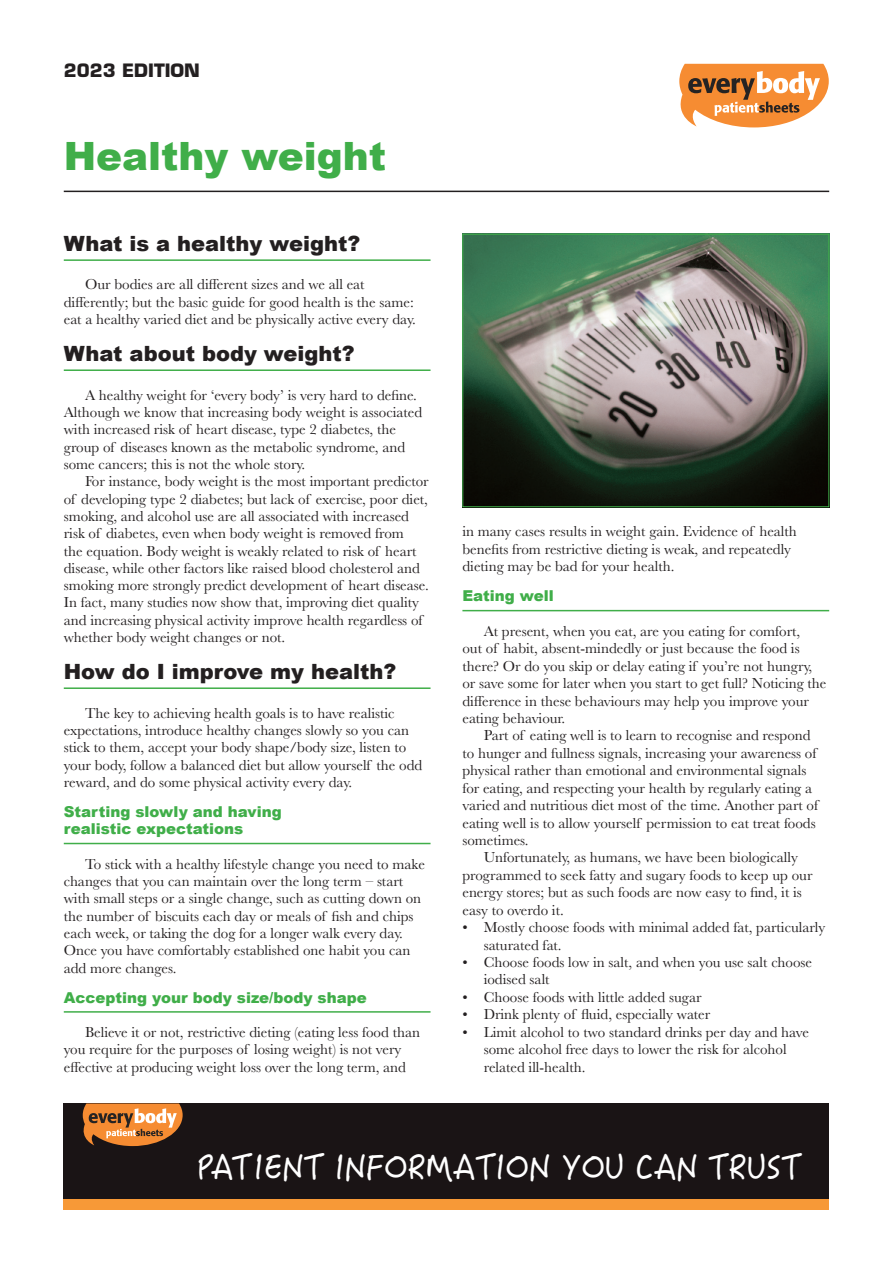
<style>
.page{position:relative;width:893px;height:1263px;background:#fff}
.page>*{position:absolute;margin:0;border:0;box-sizing:border-box;transform-origin:0 0}
.t1{font:900 39px "Arial";color:#40ae49}
.t2{font:32.7px "Hanzi Pen SC W5";color:#fff}
.t3{font:900 21px "Arial";color:#231f20}
.t4{font:700 18px "Eurostile LT Std";color:#231f20}
.t5{font:15px/17.4px "Baskerville";color:#231f20}
.t6{font:900 15px/17.2px "Arial";color:#40ae49}
</style>
<div class="page">
<svg style="left:679px;top:64px;width:150px;height:63px"></svg>
<div style="left:64px;top:1103px;width:765px;height:107px;background:#1a1415"></div>
<div style="left:64px;top:1199px;width:765px;height:11px;background:#f79937"></div>
<svg style="left:83px;top:1103px;width:100px;height:43px"></svg>
<hr style="left:64px;top:259px;width:367px;height:2px;background:#40ae49">
<hr style="left:64px;top:369px;width:367px;height:2px;background:#40ae49">
<hr style="left:64px;top:687px;width:367px;height:2px;background:#40ae49">
<hr style="left:64px;top:843px;width:367px;height:1px;background:#40ae49">
<hr style="left:64px;top:1011px;width:367px;height:2px;background:#40ae49">
<hr style="left:462px;top:610px;width:367px;height:1px;background:#40ae49">
<hr style="left:64px;top:191px;width:765px;height:1px;background:#231f20">
<img style="left:464px;top:236px;width:363px;height:269px">
<div style="left:462px;top:234px;width:367px;height:273px;border:1px solid #40ae49"></div>
<p class="t4" style="left:64px;top:60px;width:138px">2023 EDITION</p>
<h1 class="t1" style="left:64px;top:128px;width:324px">Healthy weight</h1>
<h3 class="t3" style="left:64px;top:228px;width:298px">What is a healthy weight?</h3>
<p class="t5" style="left:64px;top:276px;width:354px;text-indent:21px">Our bodies are all different sizes and we all eat differently; but the basic guide for good health is the same: eat a healthy varied diet and be physically active every day.</p>
<h3 class="t3" style="left:64px;top:338px;width:292px">What about body weight?</h3>
<p class="t5" style="left:64px;top:386px;width:360px;text-indent:21px">A healthy weight for ‘every body’ is very hard to define.<br>Although we know that increasing body weight is associated with increased risk of heart disease, type 2 diabetes, the group of diseases known as the metabolic syndrome, and some cancers; this is not the whole story.</p>
<p class="t5" style="left:64px;top:473px;width:366px;text-indent:21px">For instance, body weight is the most important predictor of developing type 2 diabetes; but lack of exercise, poor diet, smoking, and alcohol use are all associated with increased risk of diabetes, even when body weight is removed from<br>the equation. Body weight is weakly related to risk of heart disease, while other factors like raised blood cholesterol and smoking more strongly predict development of heart disease.<br>In fact, many studies now show that, improving diet quality and increasing physical activity improve health regardless of whether body weight changes or not.</p>
<h3 class="t3" style="left:64px;top:656px;width:334px">How do I improve my health?</h3>
<p class="t5" style="left:64px;top:704px;width:360px;text-indent:21px">The key to achieving health goals is to have realistic expectations, introduce healthy changes slowly so you can stick to them, accept your body shape/body size, listen to your body, follow a balanced diet but allow yourself the odd reward, and do some physical activity every day.</p>
<p class="t6" style="left:64px;top:802px;width:219px">Starting slowly and having realistic expectations</p>
<p class="t5" style="left:64px;top:855px;width:363px;text-indent:21px">To stick with a healthy lifestyle change you need to make changes that you can maintain over the long term – start with small steps or a single change, such as cutting down on the number of biscuits each day or meals of fish and chips each week, or taking the dog for a longer walk every day.<br>Once you have comfortably established one habit you can add more changes.</p>
<p class="t6" style="left:64px;top:988px;width:305px">Accepting your body size/body shape</p>
<p class="t5" style="left:64px;top:1024px;width:358px;text-indent:21px">Believe it or not, restrictive dieting (eating less food than you require for the purposes of losing weight) is not very effective at producing weight loss over the long term, and</p>
<p class="t5" style="left:462px;top:523px;width:336px">in many cases results in weight gain. Evidence of health benefits from restrictive dieting is weak, and repeatedly dieting may be bad for your health.</p>
<p class="t6" style="left:462px;top:587px;width:93px">Eating well</p>
<p class="t5" style="left:462px;top:622px;width:365px;text-indent:21px">At present, when you eat, are you eating for comfort,<br>out of habit, absent-mindedly or just because the food is there? Or do you skip or delay eating if you’re not hungry, or save some for later when you start to get full? Noticing the difference in these behaviours may help you improve your eating behaviour.</p>
<p class="t5" style="left:462px;top:727px;width:357px;text-indent:21px">Part of eating well is to learn to recognise and respond to hunger and fullness signals, increasing your awareness of physical rather than emotional and environmental signals for eating, and respecting your health by regularly eating a varied and nutritious diet most of the time. Another part of eating well is to allow yourself permission to eat treat foods sometimes.</p>
<p class="t5" style="left:462px;top:849px;width:352px;text-indent:21px">Unfortunately, as humans, we have been biologically programmed to seek fatty and sugary foods to keep up our energy stores; but as such foods are now easy to find, it is easy to overdo it.</p>
<p class="t5" style="left:484px;top:919px;width:343px;text-indent:-21px">• Mostly choose foods with minimal added fat, particularly saturated fat.</p>
<p class="t5" style="left:484px;top:954px;width:330px;text-indent:-21px">• Choose foods low in salt, and when you use salt choose iodised salt</p>
<p class="t5" style="left:462px;top:988px;width:241px">• Choose foods with little added sugar</p>
<p class="t5" style="left:462px;top:1006px;width:249px">• Drink plenty of fluid, especially water</p>
<p class="t5" style="left:484px;top:1023px;width:327px;text-indent:-21px">• Limit alcohol to two standard drinks per day and have some alcohol free days to lower the risk for alcohol related ill-health.</p>
<h2 class="t2" style="left:197px;top:1146px;width:606px">PATIENT INFORMATION YOU CAN TRUST</h2>
</div>
